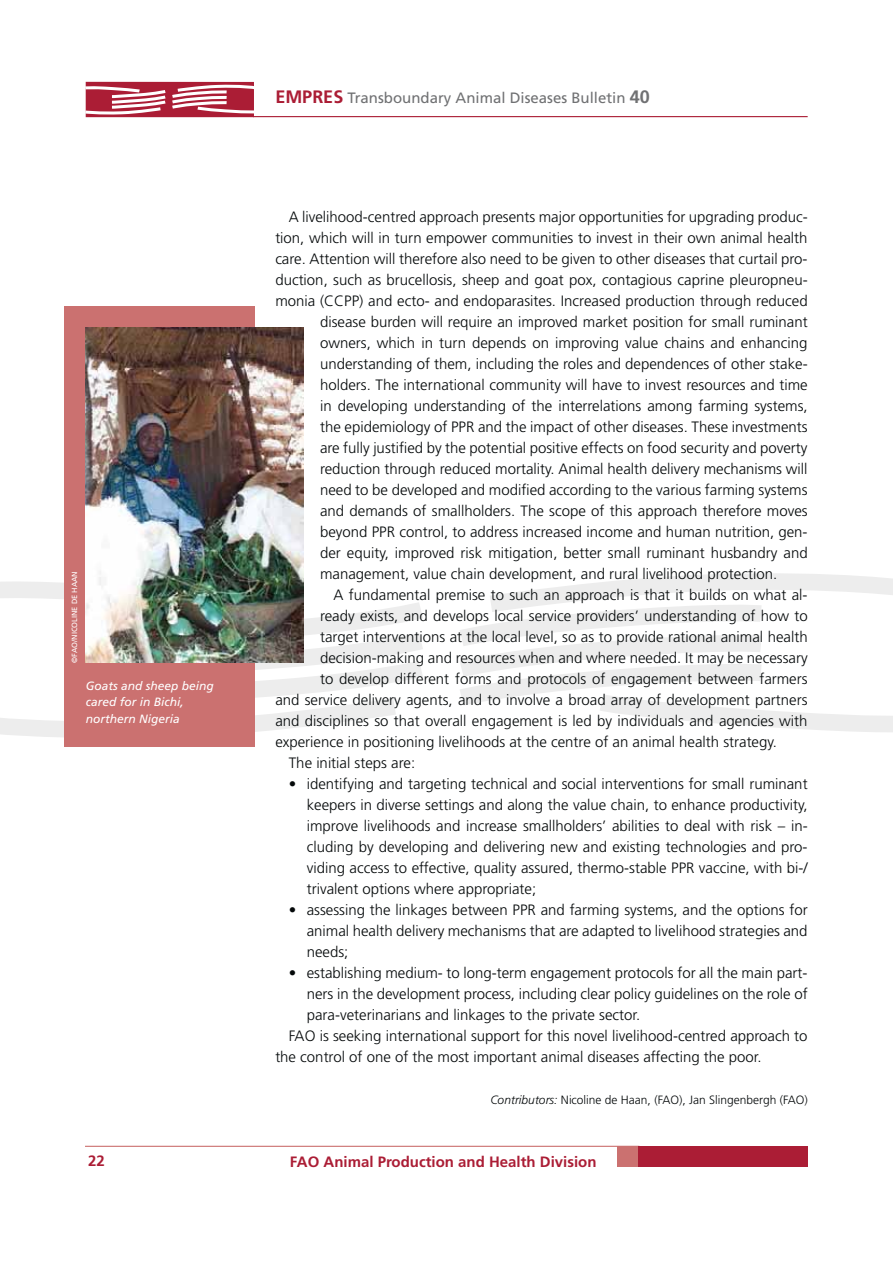
<style>
.page{position:relative;width:893px;height:1263px;background:#fff}
.page>*{position:absolute;margin:0;border:0;box-sizing:border-box;transform-origin:0 0}
.t1{font:300 15px "Frutiger LT Std";color:#040809}
.t2{font:15px "Frutiger LT Std";color:#707173}
.t3{font:700 15px "Frutiger LT Std";color:#ab1d35}
.t4{font:300 12px "Frutiger LT Std";color:#040809}
.t5{font:italic 12px/16.5px "Frutiger LT Std";color:#fff}
.t6{font:7.5px "Frutiger LT Std";color:#fff}
.s1{font-weight:700;font-size:18px;color:#ab1d35}
.s2{font-weight:700;font-size:18px}
.s3{font-style:italic}
</style>
<div class="page">
<hr style="left:253px;top:116px;width:555px;height:1px;background:#ab1d35">
<hr style="left:85px;top:1146px;width:554px;height:1px;background:#cb7170">
<div style="left:617px;top:1146px;width:28px;height:21px;background:#cb7170"></div>
<div style="left:638px;top:1146px;width:170px;height:21px;background:#ab1d35"></div>
<svg style="left:460px;top:573px;width:433px;height:159px"></svg>
<svg style="left:0;top:578px;width:423px;height:160px"></svg>
<div style="left:86px;top:82px;width:168px;height:35px;background:#ab1d35"></div>
<svg style="left:172px;top:84px;width:82px;height:30px"></svg>
<svg style="left:85px;top:86px;width:81px;height:29px"></svg>
<div style="left:64px;top:306px;width:190px;height:441px;background:#cb7170"></div>
<img style="left:86px;top:327px;width:217px;height:336px">
<p class="t2" style="left:275px;top:91px;width:376px"><span class="s1">EMPRES</span> Transboundary Animal Diseases Bulletin <span class="s2">40</span></p>
<p class="t6" style="left:71px;top:663px;width:93px;rotate:-90deg">©FAO/NICOLINE DE HAAN</p>
<p class="t5" style="left:86px;top:678px;width:129px">Goats and sheep being cared for in Bichi, northern Nigeria</p>
<p class="t1" style="left:289px;top:211px;width:520px">A livelihood-centred approach presents major opportunities for upgrading produc-</p>
<p class="t1" style="left:275px;top:232px;width:534px">tion, which will in turn empower communities to invest in their own animal health</p>
<p class="t1" style="left:275px;top:252px;width:534px">care. Attention will therefore also need to be given to other diseases that curtail pro-</p>
<p class="t1" style="left:275px;top:273px;width:534px">duction, such as brucellosis, sheep and goat pox, contagious caprine pleuropneu-</p>
<p class="t1" style="left:275px;top:294px;width:534px">monia (CCPP) and ecto- and endoparasites. Increased production through reduced</p>
<p class="t1" style="left:320px;top:315px;width:489px">disease burden will require an improved market position for small ruminant</p>
<p class="t1" style="left:320px;top:336px;width:489px">owners, which in turn depends on improving value chains and enhancing</p>
<p class="t1" style="left:320px;top:357px;width:489px">understanding of them, including the roles and dependences of other stake-</p>
<p class="t1" style="left:320px;top:378px;width:489px">holders. The international community will have to invest resources and time</p>
<p class="t1" style="left:320px;top:399px;width:489px">in developing understanding of the interrelations among farming systems,</p>
<p class="t1" style="left:320px;top:420px;width:489px">the epidemiology of PPR and the impact of other diseases. These investments</p>
<p class="t1" style="left:320px;top:441px;width:489px">are fully justified by the potential positive effects on food security and poverty</p>
<p class="t1" style="left:320px;top:462px;width:489px">reduction through reduced mortality. Animal health delivery mechanisms will</p>
<p class="t1" style="left:320px;top:483px;width:489px">need to be developed and modified according to the various farming systems</p>
<p class="t1" style="left:320px;top:504px;width:489px">and demands of smallholders. The scope of this approach therefore moves</p>
<p class="t1" style="left:320px;top:525px;width:489px">beyond PPR control, to address increased income and human nutrition, gen-</p>
<p class="t1" style="left:320px;top:546px;width:489px">der equity, improved risk mitigation, better small ruminant husbandry and</p>
<p class="t1" style="left:320px;top:567px;width:459px">management, value chain development, and rural livelihood protection.</p>
<p class="t1" style="left:333px;top:588px;width:475px">A fundamental premise to such an approach is that it builds on what al-</p>
<p class="t1" style="left:320px;top:609px;width:489px">ready exists, and develops local service providers’ understanding of how to</p>
<p class="t1" style="left:320px;top:630px;width:489px">target interventions at the local level, so as to provide rational animal health</p>
<p class="t1" style="left:320px;top:651px;width:489px">decision-making and resources when and where needed. It may be necessary</p>
<p class="t1" style="left:320px;top:672px;width:489px">to develop different forms and protocols of engagement between farmers</p>
<p class="t1" style="left:275px;top:693px;width:534px">and service delivery agents, and to involve a broad array of development partners</p>
<p class="t1" style="left:275px;top:714px;width:534px">and disciplines so that overall engagement is led by individuals and agencies with</p>
<p class="t1" style="left:275px;top:735px;width:503px">experience in positioning livelihoods at the centre of an animal health strategy.</p>
<p class="t1" style="left:289px;top:756px;width:128px">The initial steps are:</p>
<p class="t1" style="left:307px;top:777px;width:502px">identifying and targeting technical and social interventions for small ruminant</p>
<p class="t1" style="left:307px;top:798px;width:502px">keepers in diverse settings and along the value chain, to enhance productivity,</p>
<p class="t1" style="left:307px;top:819px;width:502px">improve livelihoods and increase smallholders’ abilities to deal with risk – in-</p>
<p class="t1" style="left:307px;top:840px;width:502px">cluding by developing and delivering new and existing technologies and pro-</p>
<p class="t1" style="left:307px;top:861px;width:502px">viding access to effective, quality assured, thermo-stable PPR vaccine, with bi-/</p>
<p class="t1" style="left:307px;top:882px;width:231px">trivalent options where appropriate;</p>
<p class="t1" style="left:307px;top:903px;width:502px">assessing the linkages between PPR and farming systems, and the options for</p>
<p class="t1" style="left:307px;top:924px;width:502px">animal health delivery mechanisms that are adapted to livelihood strategies and</p>
<p class="t1" style="left:307px;top:945px;width:43px">needs;</p>
<p class="t1" style="left:307px;top:966px;width:502px">establishing medium- to long-term engagement protocols for all the main part-</p>
<p class="t1" style="left:307px;top:987px;width:502px">ners in the development process, including clear policy guidelines on the role of</p>
<p class="t1" style="left:307px;top:1008px;width:335px">para-veterinarians and linkages to the private sector.</p>
<p class="t1" style="left:289px;top:1029px;width:520px">FAO is seeking international support for this novel livelihood-centred approach to</p>
<p class="t1" style="left:275px;top:1050px;width:488px">the control of one of the most important animal diseases affecting the poor.</p>
<p class="t4" style="left:490px;top:1094px;width:319px"><span class="s3">Contributors:</span> Nicoline de Haan, (FAO), Jan Slingenbergh (FAO)</p>
<p class="t3" style="left:88px;top:1155px;width:18px">22</p>
<p class="t3" style="left:290px;top:1155px;width:308px">FAO Animal Production and Health Division</p>
</div>
